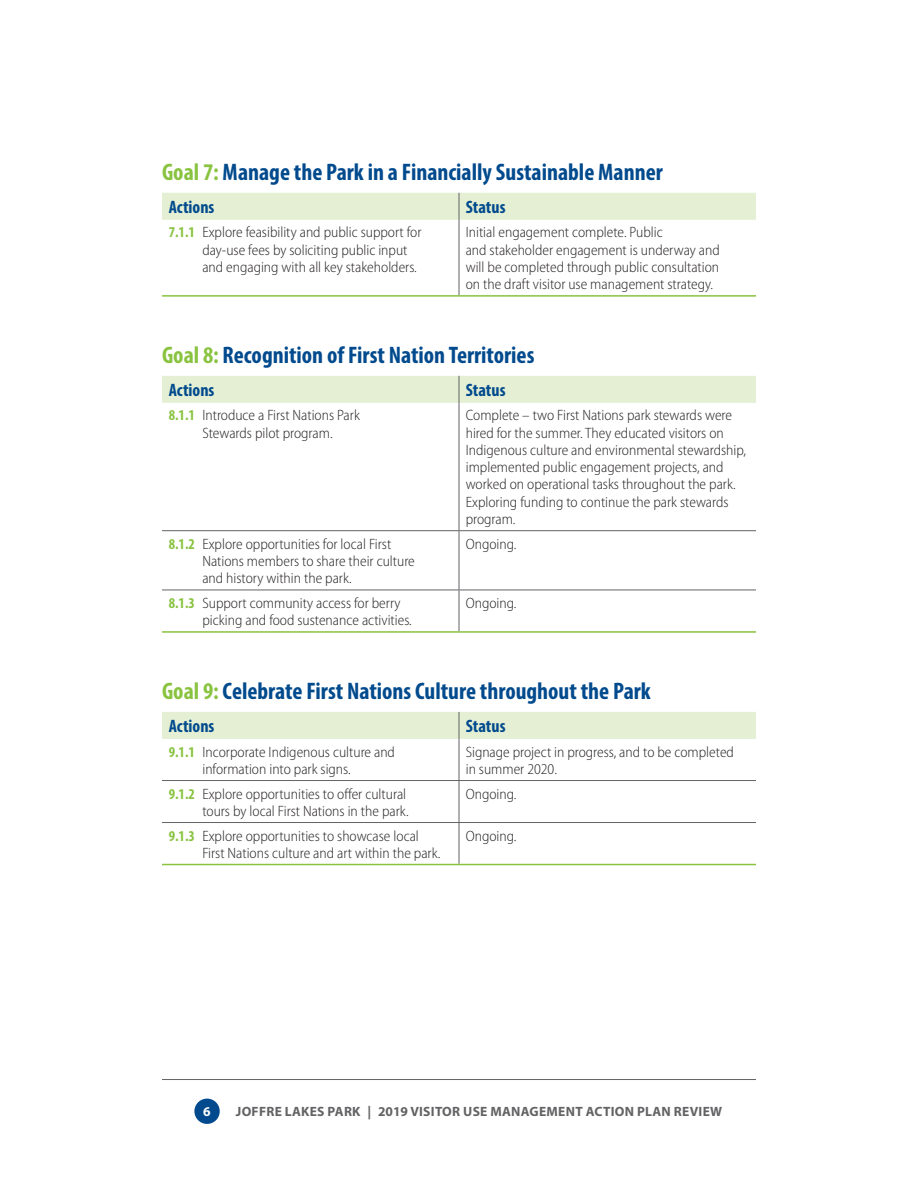
<style>
.page{position:relative;width:918px;height:1188px;background:#fff}
.page>*{position:absolute;margin:0;border:0;box-sizing:border-box;transform-origin:0 0}
.H3_No_Rule{font:700 condensed 24px "Myriad Pro";color:#004a8d}
.H1_Table{font:700 condensed 18px "Myriad Pro";color:#004a8d}
.Body_Table{font:300 semi-condensed 15px/17.2px "Myriad Pro";color:#231f20}
.Body_Table_Right{font:300 semi-condensed 15px/17.2px "Myriad Pro";color:#231f20}
.t1{font:700 13.5px "Myriad Pro";letter-spacing:.02em;color:#636366}
.t2{font:700 13.5px "Myriad Pro";color:#fff}
.s1{color:#89c340}
.s2{font-weight:700;font-stretch:condensed;color:#89c340}
</style>
<div class="page">
<div style="left:194px;top:1099px;width:26px;height:25px;background:#004a8d;border-radius:50%"></div>
<hr style="left:162px;top:1079px;width:594px;height:1px;background:#636366">
<div style="left:162px;top:193px;width:594px;height:27px;background:#e4efd4"></div>
<hr style="left:162px;top:295px;width:297px;height:2px;background:#89c340">
<hr style="left:459px;top:220px;width:1px;height:75px;background:#636366">
<hr style="left:459px;top:295px;width:297px;height:2px;background:#89c340">
<hr style="left:162px;top:530px;width:297px;height:1px;background:#636366">
<div style="left:162px;top:376px;width:594px;height:27px;background:#e4efd4"></div>
<hr style="left:459px;top:531px;width:1px;height:59px;background:#636366">
<hr style="left:459px;top:403px;width:1px;height:127px;background:#636366">
<hr style="left:459px;top:530px;width:297px;height:1px;background:#636366">
<hr style="left:162px;top:590px;width:297px;height:1px;background:#636366">
<hr style="left:162px;top:631px;width:297px;height:2px;background:#89c340">
<hr style="left:459px;top:590px;width:1px;height:41px;background:#636366">
<hr style="left:459px;top:590px;width:297px;height:1px;background:#636366">
<hr style="left:459px;top:631px;width:297px;height:2px;background:#89c340">
<hr style="left:459px;top:739px;width:1px;height:41px;background:#636366">
<hr style="left:162px;top:780px;width:297px;height:1px;background:#636366">
<hr style="left:459px;top:780px;width:297px;height:1px;background:#636366">
<hr style="left:459px;top:781px;width:1px;height:41px;background:#636366">
<div style="left:162px;top:712px;width:594px;height:27px;background:#e4efd4"></div>
<hr style="left:162px;top:822px;width:297px;height:1px;background:#636366">
<hr style="left:162px;top:864px;width:297px;height:1px;background:#89c340">
<hr style="left:459px;top:823px;width:1px;height:41px;background:#636366">
<hr style="left:459px;top:822px;width:297px;height:1px;background:#636366">
<hr style="left:459px;top:864px;width:297px;height:1px;background:#89c340">
<p class="H3_No_Rule" style="left:162px;top:157px;width:502px"><span class="s1">Goal 7:</span> Manage the Park in a Financially Sustainable Manner</p>
<p class="H1_Table" style="left:169px;top:196px;width:47px">Actions</p>
<p class="H1_Table" style="left:466px;top:196px;width:41px">Status</p>
<p class="Body_Table" style="left:202px;top:224px;width:221px;text-indent:-34px"><span class="s2">7.1.1</span> Explore feasibility and public support for day-use fees by soliciting public input and engaging with all key stakeholders.</p>
<p class="Body_Table_Right" style="left:466px;top:224px;width:256px">Initial engagement complete. Public<br>and stakeholder engagement is underway and will be completed through public consultation on the draft visitor use management strategy.</p>
<p class="H3_No_Rule" style="left:162px;top:340px;width:374px"><span class="s1">Goal 8:</span> Recognition of First Nation Territories</p>
<p class="H1_Table" style="left:169px;top:379px;width:47px">Actions</p>
<p class="H1_Table" style="left:466px;top:379px;width:41px">Status</p>
<p class="Body_Table" style="left:169px;top:407px;width:193px;text-align:center"><span class="s2">8.1.1</span> Introduce a First Nations Park<br>Stewards pilot program.</p>
<p class="Body_Table_Right" style="left:466px;top:407px;width:282px">Complete – two First Nations park stewards were hired for the summer. They educated visitors on Indigenous culture and environmental stewardship, implemented public engagement projects, and worked on operational tasks throughout the park.<br>Exploring funding to continue the park stewards program.</p>
<p class="Body_Table" style="left:202px;top:535px;width:214px;text-indent:-34px"><span class="s2">8.1.2</span> Explore opportunities for local First<br>Nations members to share their culture and history within the park.</p>
<p class="Body_Table_Right" style="left:466px;top:535px;width:52px">Ongoing.</p>
<p class="Body_Table" style="left:202px;top:595px;width:211px;text-indent:-34px"><span class="s2">8.1.3</span> Support community access for berry picking and food sustenance activities.</p>
<p class="Body_Table_Right" style="left:466px;top:595px;width:52px">Ongoing.</p>
<p class="H3_No_Rule" style="left:162px;top:676px;width:490px"><span class="s1">Goal 9:</span> Celebrate First Nations Culture throughout the Park</p>
<p class="H1_Table" style="left:169px;top:715px;width:47px">Actions</p>
<p class="H1_Table" style="left:466px;top:715px;width:41px">Status</p>
<p class="Body_Table" style="left:202px;top:743px;width:194px;text-indent:-34px"><span class="s2">9.1.1</span> Incorporate Indigenous culture and information into park signs.</p>
<p class="Body_Table_Right" style="left:466px;top:743px;width:270px">Signage project in progress, and to be completed in summer 2020.</p>
<p class="Body_Table" style="left:169px;top:785px;width:241px;text-align:right"><span class="s2">9.1.2</span> Explore opportunities to offer cultural tours by local First Nations in the park.</p>
<p class="Body_Table_Right" style="left:466px;top:785px;width:52px">Ongoing.</p>
<p class="Body_Table" style="left:202px;top:827px;width:240px;text-indent:-34px"><span class="s2">9.1.3</span> Explore opportunities to showcase local<br>First Nations culture and art within the park.</p>
<p class="Body_Table_Right" style="left:466px;top:827px;width:52px">Ongoing.</p>
<p class="t2" style="left:203px;top:1103px;width:9px">6</p>
<p class="t1" style="left:236px;top:1103px;width:488px">JOFFRE LAKES PARK | 2019 VISITOR USE MANAGEMENT ACTION PLAN REVIEW</p>
</div>
